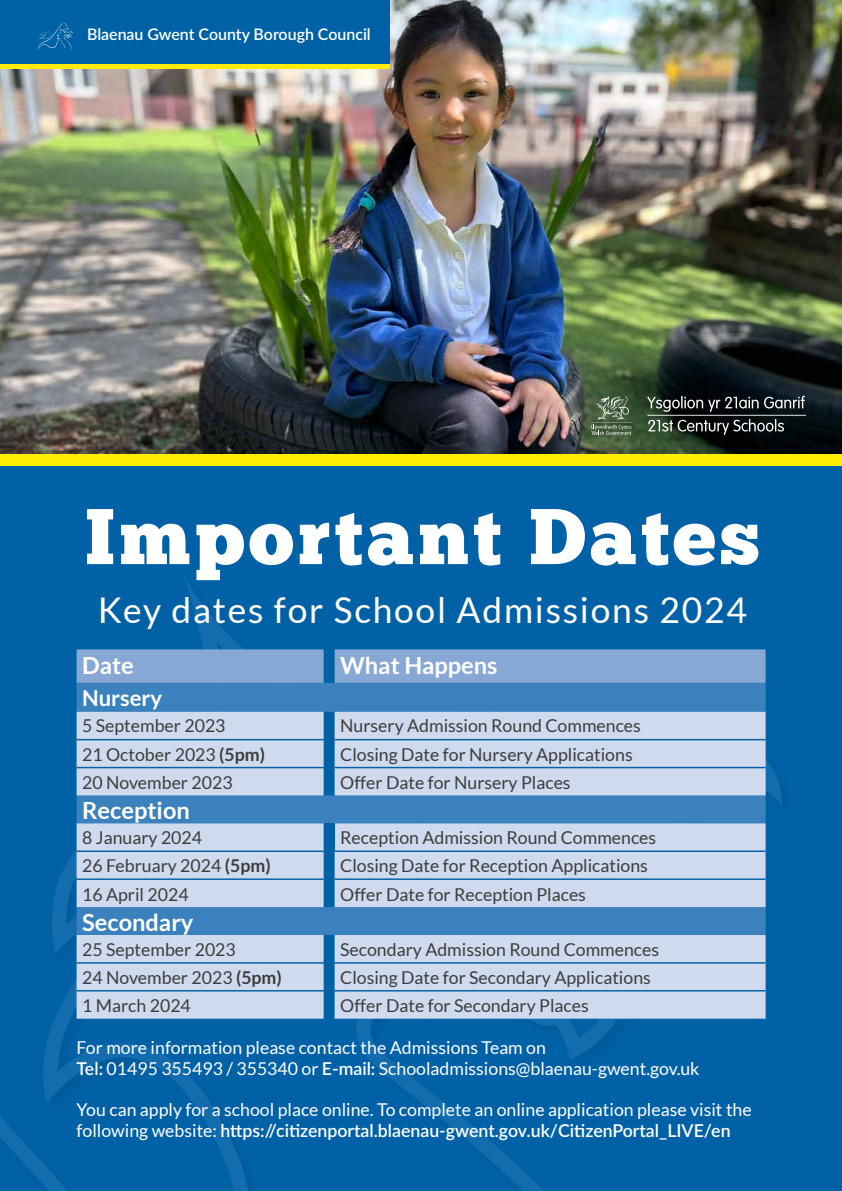
<style>
.page{position:relative;width:842px;height:1191px;background:#fff}
.page>*{position:absolute;margin:0;border:0;box-sizing:border-box;transform-origin:0 0}
.t1{font:78.7px "Chunk Five Ex";letter-spacing:.05em;color:#fff}
.t2{font:35.4px "Lato";letter-spacing:.05em;color:#fff}
.t3{font:700 23.6px "Lato";color:#fff}
.t4{font:700 22px "Lato";color:#fff}
.t5{font:17.7px "Lato";color:#3c3c3b}
.t6{font:17.7px/21.3px "Lato";color:#fff}
.t7{font:600 15.9px "Lato";color:#fff}
.s1{font-weight:700}
.s2{font-weight:600}
</style>
<div class="page">
<div style="left:0;top:466px;width:842px;height:725px;background:#0061a7"></div>
<img style="left:0;top:0;width:842px;height:455px">
<svg style="left:0;top:578px;width:782px;height:613px"></svg>
<svg style="left:591px;top:396px;width:41px;height:39px;background:#60755a"></svg>
<svg style="left:647px;top:396px;width:158px;height:16px;background:#3b4142"></svg>
<svg style="left:648px;top:419px;width:136px;height:16px;background:#3f4642"></svg>
<hr style="left:647px;top:415px;width:159px;height:1px;background:#fff">
<div style="left:0;top:455px;width:842px;height:11px;background:#ffed00"></div>
<hr style="left:0;top:64px;width:389px;height:4px;background:#ffed00">
<div style="left:0;top:0;width:389px;height:64px;background:#0061a7"></div>
<svg style="left:38px;top:23px;width:35px;height:26px"></svg>
<svg style="left:77px;top:649px;width:689px;height:34px;background:#82a5d2"></svg>
<div style="left:77px;top:683px;width:689px;height:28px;background:#3a81bd"></div>
<svg style="left:77px;top:711px;width:689px;height:307px;background:#aec6e3"></svg>
<div style="left:324px;top:823px;width:11px;height:28px;background:#0061a7"></div>
<hr style="left:77px;top:739px;width:247px;height:1px;background:#0061a7">
<hr style="left:335px;top:739px;width:431px;height:1px;background:#0061a7">
<hr style="left:77px;top:767px;width:247px;height:1px;background:#0061a7">
<hr style="left:335px;top:767px;width:431px;height:1px;background:#0061a7">
<hr style="left:77px;top:850px;width:247px;height:2px;background:#0061a7">
<hr style="left:335px;top:850px;width:431px;height:2px;background:#0061a7">
<hr style="left:77px;top:878px;width:247px;height:2px;background:#0061a7">
<hr style="left:335px;top:878px;width:431px;height:2px;background:#0061a7">
<hr style="left:77px;top:962px;width:247px;height:1px;background:#0061a7">
<svg style="left:324px;top:962px;width:11px;height:2px"></svg>
<hr style="left:335px;top:962px;width:431px;height:1px;background:#0061a7">
<hr style="left:77px;top:990px;width:247px;height:1px;background:#0061a7">
<svg style="left:324px;top:989px;width:11px;height:2px"></svg>
<hr style="left:335px;top:990px;width:431px;height:1px;background:#0061a7">
<p class="t7" style="left:87px;top:23px;width:285px">Blaenau Gwent County Borough Council</p>
<h1 class="t1" style="left:85px;top:477px;width:676px">Important Dates</h1>
<h2 class="t2" style="left:98px;top:590px;width:650px">Key dates for School Admissions 2024</h2>
<h3 class="t3" style="left:82px;top:652px;width:53px">Date</h3>
<h3 class="t3" style="left:340px;top:652px;width:159px">What Happens</h3>
<p class="t4" style="left:82px;top:685px;width:82px">Nursery</p>
<p class="t5" style="left:82px;top:716px;width:145px">5 September 2023</p>
<p class="t5" style="left:340px;top:716px;width:302px">Nursery Admission Round Commences</p>
<p class="t5" style="left:82px;top:744px;width:184px">21 October 2023 <span class="s1">(5pm)</span></p>
<p class="t5" style="left:340px;top:744px;width:294px">Closing Date for Nursery Applications</p>
<p class="t5" style="left:82px;top:772px;width:152px">20 November 2023</p>
<p class="t5" style="left:340px;top:772px;width:232px">Offer Date for Nursery Places</p>
<h3 class="t3" style="left:82px;top:797px;width:109px">Reception</h3>
<p class="t5" style="left:82px;top:828px;width:121px">8 January 2024</p>
<p class="t5" style="left:340px;top:828px;width:318px">Reception Admission Round Commences</p>
<p class="t5" style="left:82px;top:856px;width:190px">26 February 2024 <span class="s1">(5pm)</span></p>
<p class="t5" style="left:340px;top:856px;width:309px">Closing Date for Reception Applications</p>
<p class="t5" style="left:82px;top:884px;width:108px">16 April 2024</p>
<p class="t5" style="left:340px;top:884px;width:247px">Offer Date for Reception Places</p>
<h3 class="t3" style="left:82px;top:908px;width:113px">Secondary</h3>
<p class="t5" style="left:82px;top:939px;width:155px">25 September 2023</p>
<p class="t5" style="left:340px;top:939px;width:320px">Secondary Admission Round Commences</p>
<p class="t5" style="left:82px;top:967px;width:201px">24 November 2023 <span class="s1">(5pm)</span></p>
<p class="t5" style="left:340px;top:967px;width:312px">Closing Date for Secondary Applications</p>
<p class="t5" style="left:82px;top:996px;width:110px">1 March 2024</p>
<p class="t5" style="left:340px;top:996px;width:250px">Offer Date for Secondary Places</p>
<p class="t6" style="left:77px;top:1037px;width:624px">For more information please contact the Admissions Team on<br><span class="s2">Tel:</span> 01495 355493 / 355340 or <span class="s2">E-mail:</span> Schooladmissions@blaenau-gwent.gov.uk</p>
<p class="t6" style="left:77px;top:1098px;width:677px">You can apply for a school place online. To complete an online application please visit the following website: <span class="s2">https://citizenportal.blaenau-gwent.gov.uk/CitizenPortal_LIVE/en</span></p>
</div>
